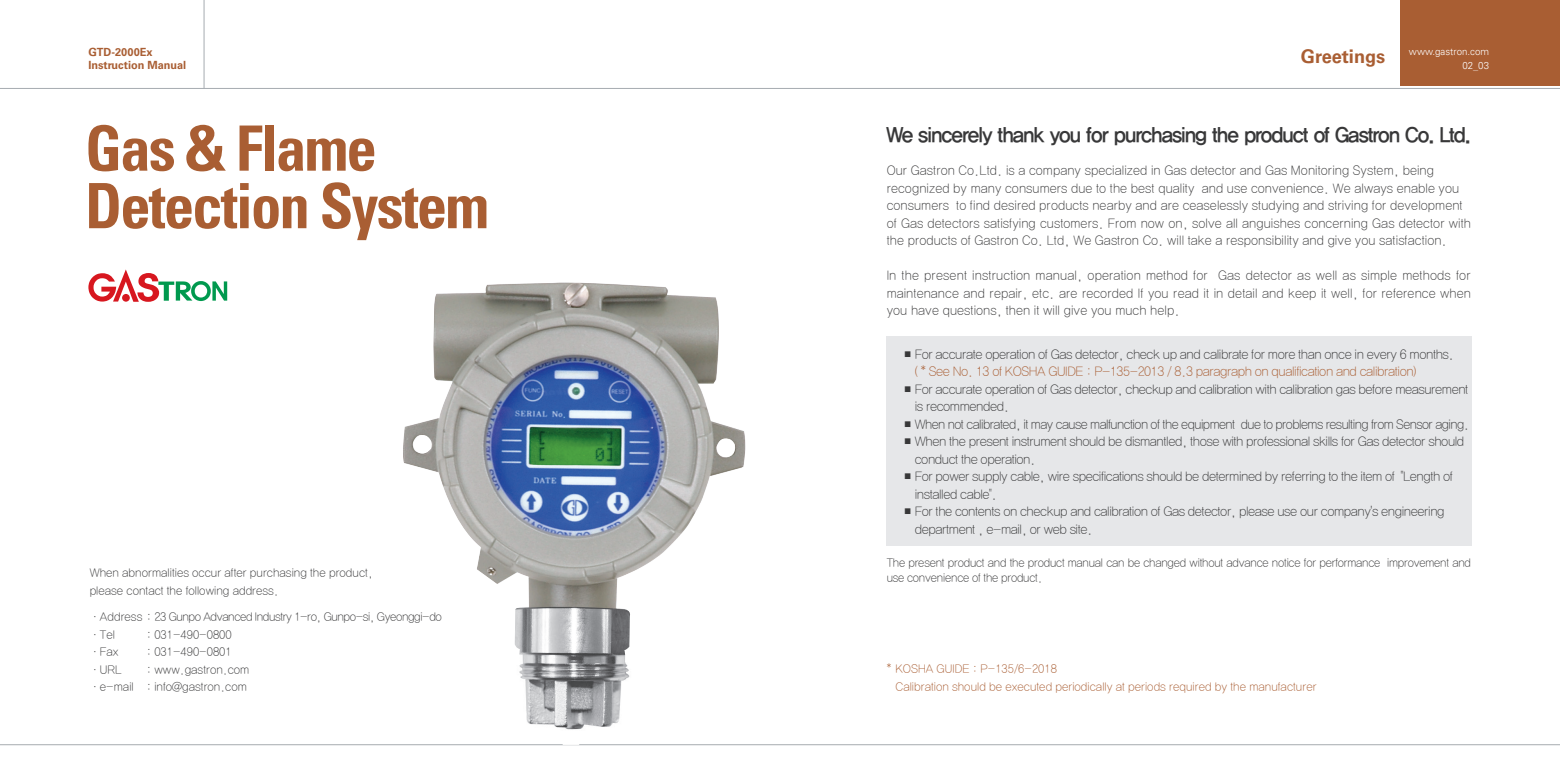
<style>
.page{position:relative;width:1560px;height:780px;background:#fff}
.page>*{position:absolute;margin:0;border:0;box-sizing:border-box;transform-origin:0 0}
.t1{font:700 condensed 62.5px/57.5px "Univers LT Std";letter-spacing:-.03em;color:#a95e33}
.t2{font:21.25px "YDIYGO140";letter-spacing:-.05em;color:#383839;scale:.95 1}
.t3{font:700 18.75px "Univers LT Std";color:#a95e33}
.t4{font:12.5px/17.5px "YDIYGO115";letter-spacing:-.09em;color:#383839}
.t5{font:12.5px/17.5px "YDIYGO115";letter-spacing:-.05em;color:#383839;scale:.95 1}
.t6{font:12.5px/17.5px "YDIYGO115";letter-spacing:-.09em;color:#383839;text-align:justify;scale:.95 1}
.t7{font:12.5px "YDIYGO115";letter-spacing:-.09em;color:#a95e33}
.t8{font:11.25px/17.5px "YDIYGO115";letter-spacing:-.06em;color:#383839}
.t9{font:11.25px/15px "YDIYGO115";letter-spacing:-.08em;color:#383839;scale:.95 1}
.t10{font:11.25px/17.5px "YDIYGO115";letter-spacing:-.06em;color:#a95e33}
.t11{font:11.25px/17.5px "YDIYGO115";letter-spacing:-.1em;color:#383839}
.t12{font:700 11.25px/12.5px "Univers LT Std";color:#a95e33}
.t13{font:11.25px "YDIYGO115";letter-spacing:-.08em;color:#383839}
.t14{font:300 10px/13.8px "Univers LT Std";color:#fff;text-align:right}
.s1{font-family:"YDIYGO110";font-weight:400}
</style>
<div class="page">
<div style="left:886px;top:337px;width:584px;height:209px;background:#e6e7e9"></div>
<svg style="left:88px;top:269px;width:139px;height:33px"></svg>
<div style="left:1400px;top:0;width:159px;height:85px;background:#a95e33"></div>
<hr style="left:0;top:88px;width:1559px;height:1px;background:#a6abb0">
<hr style="left:0;top:744px;width:1559px;height:1px;background:#a6abb0">
<hr style="left:204px;top:0;width:1px;height:89px;background:#a6abb0">
<img style="left:403px;top:282px;width:343px;height:448px">
<p class="t12" style="left:88px;top:46px;width:99px">GTD-2000Ex<br>Instruction Manual</p>
<p class="t14" style="left:1408px;top:45px;width:82px">www.gastron.com<br>02<span class="s1">_</span>03</p>
<h3 class="t3" style="left:1300px;top:45px;width:86px">Greetings</h3>
<h1 class="t1" style="left:85px;top:119px;width:405px">Gas &amp; Flame<br>Detection System</h1>
<p class="t8" style="left:89px;top:565px;width:285px">When abnormalities occur after purchasing the product, please contact the following address.</p>
<p class="t11" style="left:89px;top:609px;width:354px">·Address : 23 Gunpo Advanced Industry 1-ro, Gunpo-si, Gyeonggi-do ·Tel</p>
<p class="t8" style="left:146px;top:626px;width:87px">: 031-490-0800</p>
<p class="t13" style="left:89px;top:646px;width:31px">·Fax</p>
<p class="t8" style="left:146px;top:644px;width:87px">: 031-490-0801</p>
<p class="t13" style="left:89px;top:663px;width:34px">·URL</p>
<p class="t8" style="left:89px;top:661px;width:162px;text-align:right">: www.gastron.com<br>·e-mail : info@gastron.com</p>
<h2 class="t2" style="left:886px;top:122px;width:617px">We sincerely thank you for purchasing the product of Gastron Co. Ltd.</h2>
<p class="t5" style="left:886px;top:163px;width:617px">Our Gastron Co.Ltd. is a company specialized in Gas detector and Gas Monitoring System, being recognized by many consumers due to the best quality and use convenience. We always enable you consumers to find desired products nearby and are ceaselessly studying and striving for development of Gas detectors satisfying customers. From now on, solve all anguishes concerning Gas detector with the products of Gastron Co. Ltd, We Gastron Co. will take a responsibility and give you satisfaction.</p>
<p class="t6" style="left:886px;top:268px;width:617px">In the present instruction manual, operation method for Gas detector as well as simple methods for maintenance and repair, etc. are recorded If you read it in detail and keep it well, for reference when you have questions, then it will give you much help.</p>
<p class="t4" style="left:901px;top:346px;width:554px">■For accurate operation of Gas detector, check up and calibrate for more than once in every 6 months.</p>
<p class="t7" style="left:914px;top:365px;width:504px">( * See No. 13 of KOSHA GUIDE : P-135-2013 / 8.3 paragraph on qualification and calibration)</p>
<p class="t4" style="left:914px;top:381px;width:555px;text-indent:-13px">■For accurate operation of Gas detector, checkup and calibration with calibration gas before measurement is recommended.</p>
<p class="t4" style="left:901px;top:416px;width:569px">■When not calibrated, it may cause malfunction of the equipment due to problems resulting from Sensor aging.</p>
<p class="t4" style="left:914px;top:433px;width:551px;text-indent:-13px">■When the present instrument should be dismantled, those with professional skills for Gas detector should conduct the operation.</p>
<p class="t4" style="left:914px;top:468px;width:540px;text-indent:-13px">■For power supply cable, wire specifications should be determined by referring to the item of "Length of installed cable".</p>
<p class="t4" style="left:914px;top:503px;width:532px;text-indent:-13px">■For the contents on checkup and calibration of Gas detector, please use our company's engineering department , e-mail, or web site.</p>
<p class="t9" style="left:886px;top:555px;width:617px">The present product and the product manual can be changed without advance notice for performance improvement and use convenience of the product.</p>
<p class="t10" style="left:895px;top:661px;width:423px;text-indent:-9px">* KOSHA GUIDE : P-135/6-2018<br>Calibration should be executed periodically at periods required by the manufacturer</p>
</div>
